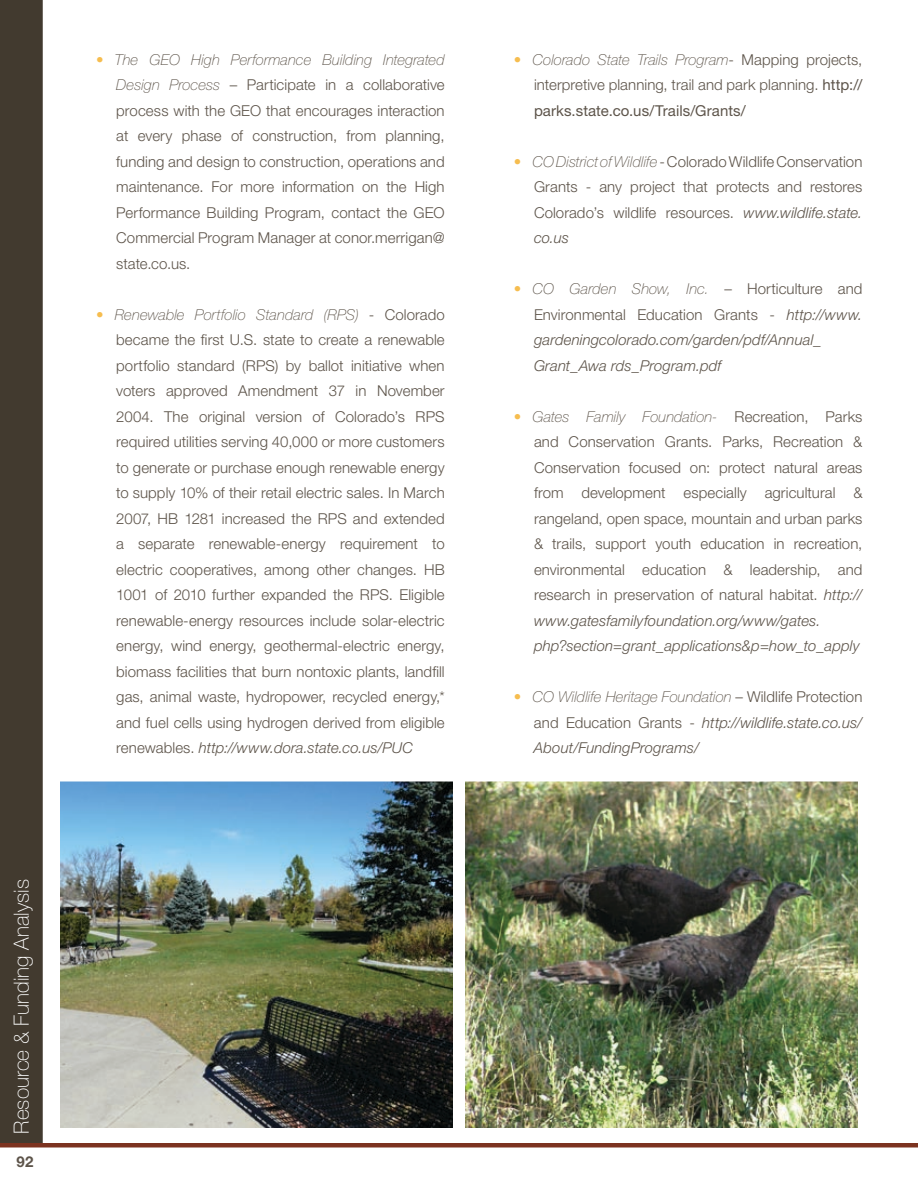
<style>
.page{position:relative;width:918px;height:1188px;background:#fff}
.page>*{position:absolute;margin:0;border:0;box-sizing:border-box;transform-origin:0 0}
.t1{font:100 21px "Helvetica Neue LT Std";color:#fff}
.t2{font:300 15px/25.5px "Helvetica Neue LT Std";letter-spacing:.005em;color:#5d544a;text-align:justify}
.t3{font:italic 300 15px/25.5px "Helvetica Neue LT Std";letter-spacing:.005em;color:#5d544a}
.t4{font:700 15px "Helvetica Neue LT Std";color:#5d544a}
.s1{color:#f6bd4f}
.s2{font-weight:100;font-style:italic}
.s3{font-style:italic}
.s4{font-weight:400}
.s5{font-style:normal;color:#f6bd4f}
.s6{font-weight:100}
.s7{font-style:normal}
</style>
<div class="page">
<div style="left:1px;top:1px;width:41px;height:1142px;background:#423a2f"></div>
<div style="left:0;top:0;width:43px;height:1144px;border:2px solid #423a2f"></div>
<div style="left:0;top:1143px;width:918px;height:5px;background:#7c3320"></div>
<img style="left:466px;top:783px;width:391px;height:344px">
<div style="left:459px;top:776px;width:405px;height:358px;border:6px solid #fff"></div>
<img style="left:61px;top:783px;width:391px;height:344px">
<div style="left:54px;top:776px;width:405px;height:358px;border:6px solid #fff"></div>
<h1 class="t1" style="left:9px;top:1134px;width:256px;rotate:-90deg">Resource &amp; Funding Analysis</h1>
<p class="t4" style="left:16px;top:1153px;width:18px">92</p>
<p class="t2" style="left:116px;top:46px;width:330px;text-indent:-20px"><span class="s1">•</span> <span class="s2">The GEO High Performance Building Integrated Design Process</span> – Participate in a collaborative process with the GEO that encourages interaction at every phase of construction, from planning, funding and design to construction, operations and maintenance. For more information on the High Performance Building Program, contact the GEO Commercial Program Manager at conor.merrigan@ state.co.us.</p>
<p class="t2" style="left:116px;top:301px;width:330px;text-indent:-20px"><span class="s1">•</span> <span class="s2">Renewable Portfolio Standard (RPS)</span> - Colorado became the first U.S. state to create a renewable portfolio standard (RPS) by ballot initiative when voters approved Amendment 37 in November 2004. The original version of Colorado’s RPS required utilities serving 40,000 or more customers to generate or purchase enough renewable energy to supply 10% of their retail electric sales. In March 2007, HB 1281 increased the RPS and extended a separate renewable-energy requirement to electric cooperatives, among other changes. HB 1001 of 2010 further expanded the RPS. Eligible renewable-energy resources include solar-electric energy, wind energy, geothermal-electric energy, biomass facilities that burn nontoxic plants, landfill gas, animal waste, hydropower, recycled energy,* and fuel cells using hydrogen derived from eligible renewables. <span class="s3">http://www.dora.state.co.us/PUC</span></p>
<p class="t2" style="left:534px;top:46px;width:330px;text-indent:-20px"><span class="s1">•</span> <span class="s2">Colorado State Trails Program</span>- Mapping projects, interpretive planning, trail and park planning. <span class="s4">http:// parks.state.co.us/Trails/Grants/</span></p>
<p class="t2" style="left:534px;top:148px;width:330px;text-indent:-20px"><span class="s1">•</span> <span class="s2">CO District of Wildlife</span> - Colorado Wildlife Conservation Grants - any project that protects and restores Colorado’s wildlife resources. <span class="s3">www.wildlife.state. co.us</span></p>
<p class="t3" style="left:534px;top:276px;width:330px;text-indent:-20px"><span class="s5">•</span> <span class="s6">CO Garden Show, Inc.</span> <span class="s7">– Horticulture and Environmental Education Grants -</span> http://www. gardeningcolorado.com/garden/pdf/Annual_ Grant_Awa rds_Program.pdf</p>
<p class="t2" style="left:534px;top:403px;width:330px;text-align:left;text-indent:-20px"><span class="s1">•</span> <span class="s2">Gates Family Foundation-</span> Recreation, Parks and Conservation Grants. Parks, Recreation &amp; Conservation focused on: protect natural areas from development especially agricultural &amp; rangeland, open space, mountain and urban parks &amp; trails, support youth education in recreation, environmental education &amp; leadership, and research in preservation of natural habitat. <span class="s3">http:// www.gatesfamilyfoundation.org/www/gates. php?section=grant_applications&amp;p=how_to_apply</span></p>
<p class="t3" style="left:534px;top:684px;width:330px;text-align:justify;text-indent:-20px"><span class="s5">•</span> <span class="s6">CO Wildlife Heritage Foundation</span> <span class="s7">– Wildlife Protection and Education Grants -</span> http://wildlife.state.co.us/ About/FundingPrograms/</p>
</div>
